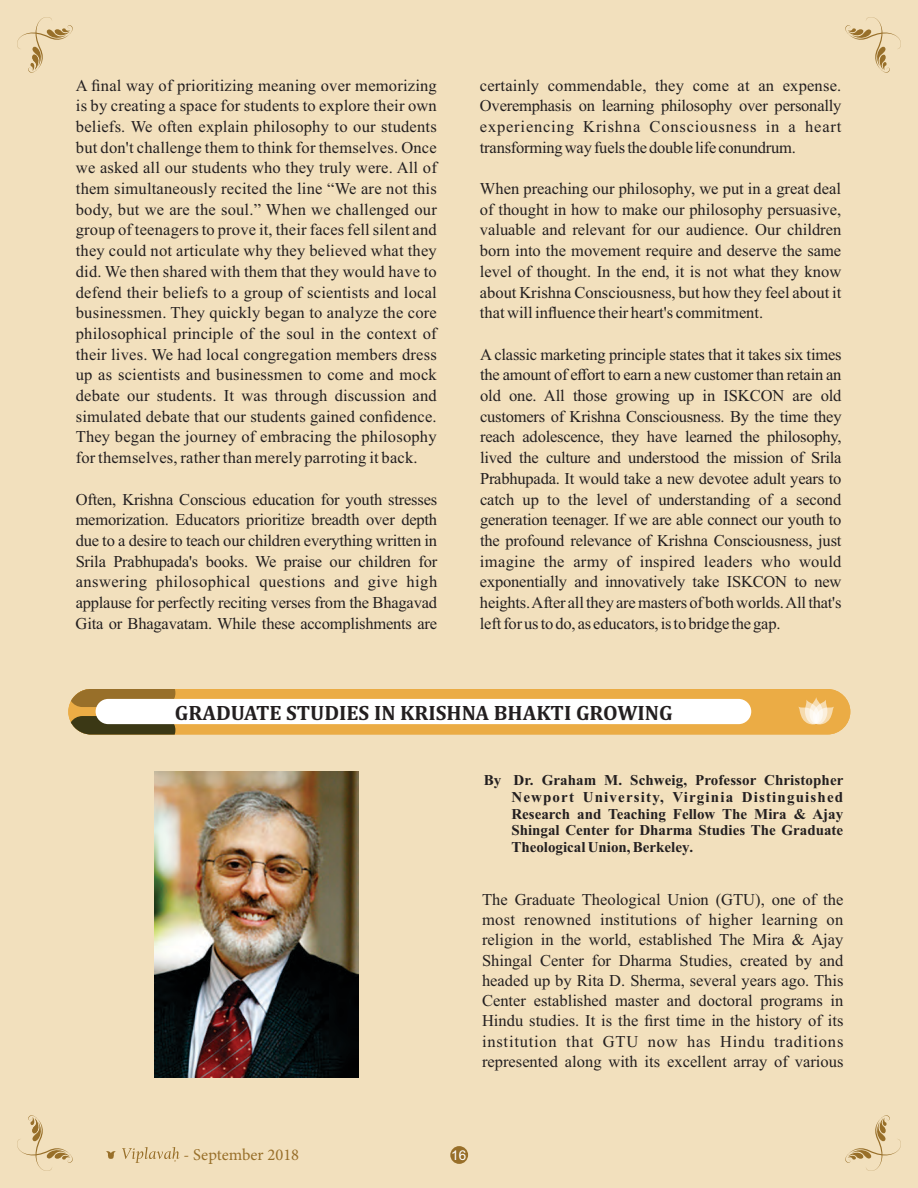
<style>
.page{position:relative;width:918px;height:1188px;background:#f2e0bd}
.page>*{position:absolute;margin:0;border:0;box-sizing:border-box;transform-origin:0 0}
.t1{font:700 21px "Cambria";color:#231f20}
.t2{font:16.5px/20.7px "Times New Roman";color:#231f20;text-align:justify}
.t3{font:16.5px "Minion Pro";color:#986f29}
.t4{font:700 15px/16.6px "Times New Roman";color:#231f20;text-align:justify}
.t5{font:13.5px "Arial";color:#fff}
</style>
<div class="page">
<svg style="left:843px;top:0;width:75px;height:75px;background:#ecd9b4"></svg>
<svg style="left:0;top:0;width:75px;height:75px;background:#ecd9b3"></svg>
<svg style="left:843px;top:1113px;width:75px;height:75px;background:#ecd9b4"></svg>
<svg style="left:0;top:1113px;width:75px;height:75px;background:#ecd9b3"></svg>
<div style="left:450px;top:1146px;width:18px;height:18px;background:#986f29;border-radius:50%"></div>
<svg style="left:106px;top:1151px;width:10px;height:8px"></svg>
<svg style="left:122px;top:1147px;width:57px;height:16px"></svg>
<div style="left:68px;top:689px;width:782px;height:45px;background:#ebac45;border-radius:23px"></div>
<svg style="left:71px;top:689px;width:104px;height:18px"></svg>
<svg style="left:71px;top:716px;width:104px;height:18px"></svg>
<div style="left:96px;top:699px;width:655px;height:25px;background:#fff;border-radius:13px"></div>
<svg style="left:798px;top:697px;width:36px;height:28px"></svg>
<img style="left:155px;top:772px;width:203px;height:305px">
<p class="t2" style="left:76px;top:76px;width:363px">A final way of prioritizing meaning over memorizing is by creating a space for students to explore their own beliefs. We often explain philosophy to our students but don't challenge them to think for themselves. Once we asked all our students who they truly were. All of them simultaneously recited the line “We are not this body, but we are the soul.” When we challenged our group of teenagers to prove it, their faces fell silent and they could not articulate why they believed what they did. We then shared with them that they would have to defend their beliefs to a group of scientists and local businessmen. They quickly began to analyze the core philosophical principle of the soul in the context of their lives. We had local congregation members dress up as scientists and businessmen to come and mock debate our students. It was through discussion and simulated debate that our students gained confidence.<br>They began the journey of embracing the philosophy for themselves, rather than merely parroting it back.</p>
<p class="t2" style="left:76px;top:490px;width:363px">Often, Krishna Conscious education for youth stresses memorization. Educators prioritize breadth over depth due to a desire to teach our children everything written in Srila Prabhupada's books. We praise our children for answering philosophical questions and give high applause for perfectly reciting verses from the Bhagavad Gita or Bhagavatam. While these accomplishments are</p>
<p class="t2" style="left:480px;top:76px;width:363px">certainly commendable, they come at an expense.<br>Overemphasis on learning philosophy over personally experiencing Krishna Consciousness in a heart transforming way fuels the double life conundrum.</p>
<p class="t2" style="left:480px;top:180px;width:363px">When preaching our philosophy, we put in a great deal of thought in how to make our philosophy persuasive, valuable and relevant for our audience. Our children born into the movement require and deserve the same level of thought. In the end, it is not what they know about Krishna Consciousness, but how they feel about it that will influence their heart's commitment.</p>
<p class="t2" style="left:480px;top:345px;width:363px">A classic marketing principle states that it takes six times the amount of effort to earn a new customer than retain an old one. All those growing up in ISKCON are old customers of Krishna Consciousness. By the time they reach adolescence, they have learned the philosophy, lived the culture and understood the mission of Srila Prabhupada. It would take a new devotee adult years to catch up to the level of understanding of a second generation teenager. If we are able connect our youth to the profound relevance of Krishna Consciousness, just imagine the army of inspired leaders who would exponentially and innovatively take ISKCON to new heights. After all they are masters of both worlds. All that's left for us to do, as educators, is to bridge the gap.</p>
<p class="t1" style="left:175px;top:704px;width:499px">GRADUATE STUDIES IN KRISHNA BHAKTI GROWING</p>
<p class="t3" style="left:184px;top:1148px;width:117px">- September 2018</p>
<p class="t4" style="left:511px;top:774px;width:334px;text-indent:-28px">By Dr. Graham M. Schweig, Professor Christopher Newport University, Virginia Distinguished Research and Teaching Fellow The Mira &amp; Ajay Shingal Center for Dharma Studies The Graduate Theological Union, Berkeley.</p>
<p class="t2" style="left:482px;top:891px;width:363px;line-height:20.2px">The Graduate Theological Union (GTU), one of the most renowned institutions of higher learning on religion in the world, established The Mira &amp; Ajay Shingal Center for Dharma Studies, created by and headed up by Rita D. Sherma, several years ago. This Center established master and doctoral programs in Hindu studies. It is the first time in the history of its institution that GTU now has Hindu traditions represented along with its excellent array of various</p>
<p class="t5" style="left:451px;top:1150px;width:17px">16</p>
</div>
